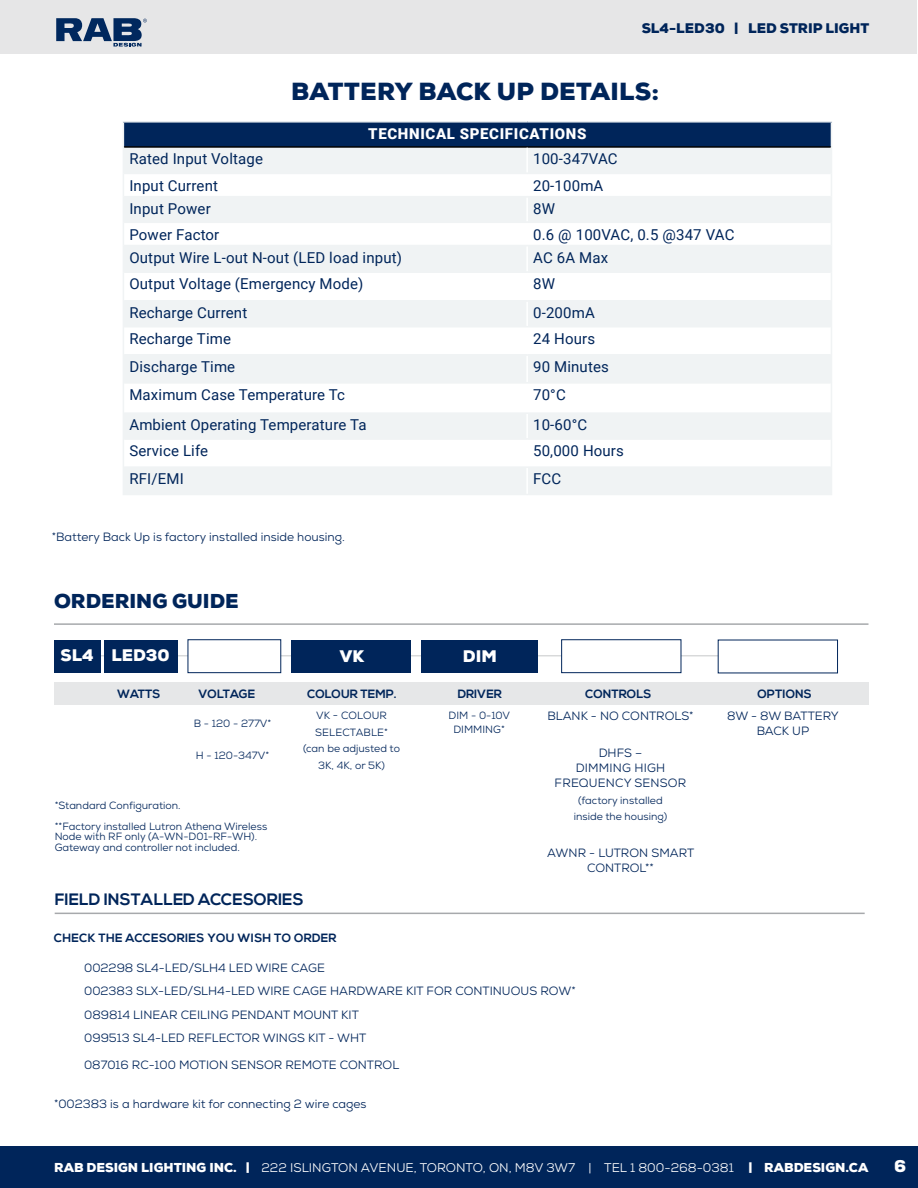
<style>
.page{position:relative;width:918px;height:1188px;background:#fff}
.page>*{position:absolute;margin:0;border:0;box-sizing:border-box;transform-origin:0 0}
.t1{font:900 24px "Nexa";letter-spacing:.005em;color:#00255a}
.t2{font:900 19.5px "Nexa";color:#00255a}
.t3{font:700 16.5px "Nexa";color:#00255a}
.t4{font:900 16.5px "Nexa";color:#fff}
.t5{font:900 16.2px "Nexa";color:#fff}
.t6{font:15px "Roboto";letter-spacing:.01em;color:#00255a}
.t7{font:900 15px "Roboto";letter-spacing:.045em;color:#fff}
.t8{font:900 13.5px "Nexa";color:#00255a}
.t9{font:12.6px "Nexa";color:#fff}
.t10{font:12px/15px "Nexa";color:#00255a;text-align:center}
.t11{font:700 12px "Nexa";color:#00255a}
.t12{font:700 12px "Nexa";letter-spacing:.02em;color:#00255a}
.t13{font:10.5px/16.5px "Nexa";color:#00255a;text-align:center}
.s1{font-weight:900}
</style>
<div class="page">
<div style="left:0;top:1147px;width:918px;height:41px;background:#00255a"></div>
<div style="left:1px;top:1px;width:916px;height:53px;background:#e6e6e7"></div>
<hr style="left:54px;top:656px;width:678px;height:1px;background:#c7c8ca">
<div style="left:54px;top:683px;width:814px;height:22px;background:#e6e7e8"></div>
<div style="left:54px;top:640px;width:46px;height:33px;background:#00255a"></div>
<div style="left:188px;top:640px;width:93px;height:33px;background:#fff;border:1px solid #00255a"></div>
<div style="left:291px;top:640px;width:120px;height:33px;background:#00255a"></div>
<div style="left:561px;top:640px;width:120px;height:33px;background:#fff;border:1px solid #00255a"></div>
<div style="left:718px;top:640px;width:120px;height:33px;background:#fff"></div>
<div style="left:421px;top:640px;width:117px;height:33px;background:#00255a"></div>
<div style="left:104px;top:640px;width:73px;height:32px;background:#00255a"></div>
<hr style="left:54px;top:623px;width:814px;height:2px;background:#a7a9ac">
<hr style="left:55px;top:913px;width:810px;height:1px;background:#a7a9ac">
<div style="left:123px;top:122px;width:708px;height:25px;background:#00255a"></div>
<svg style="left:124px;top:148px;width:707px;height:346px;fill:#f0f3f4"></svg>
<hr style="left:123px;top:121px;width:404px;height:2px;background:#f0f3f4">
<hr style="left:527px;top:121px;width:305px;height:2px;background:#f0f3f4">
<svg style="left:123px;top:123px;width:1px;height:260px"></svg>
<svg style="left:831px;top:123px;width:1px;height:260px"></svg>
<hr style="left:123px;top:383px;width:1px;height:30px;background:#f0f3f4">
<hr style="left:831px;top:383px;width:1px;height:30px;background:#f0f3f4">
<svg style="left:123px;top:413px;width:1px;height:81px"></svg>
<svg style="left:831px;top:413px;width:1px;height:81px"></svg>
<hr style="left:123px;top:494px;width:404px;height:1px;background:#f0f3f4">
<hr style="left:527px;top:494px;width:305px;height:1px;background:#f0f3f4">
<hr style="left:124px;top:146px;width:403px;height:2px;background:#000">
<hr style="left:527px;top:146px;width:304px;height:2px;background:#000">
<hr style="left:526px;top:148px;width:2px;height:25px;background:#fff">
<hr style="left:526px;top:174px;width:2px;height:22px;background:#fff">
<hr style="left:526px;top:197px;width:2px;height:25px;background:#fff">
<hr style="left:526px;top:223px;width:2px;height:22px;background:#fff">
<hr style="left:526px;top:246px;width:2px;height:25px;background:#fff">
<hr style="left:526px;top:273px;width:2px;height:27px;background:#fff">
<hr style="left:526px;top:302px;width:2px;height:24px;background:#fff">
<hr style="left:526px;top:327px;width:2px;height:27px;background:#fff">
<hr style="left:526px;top:356px;width:2px;height:26px;background:#fff">
<hr style="left:526px;top:384px;width:2px;height:28px;background:#fff">
<hr style="left:526px;top:414px;width:2px;height:24px;background:#fff">
<hr style="left:526px;top:440px;width:2px;height:26px;background:#fff">
<hr style="left:526px;top:468px;width:2px;height:26px;background:#fff">
<hr style="left:124px;top:173px;width:403px;height:1px;background:#f0f3f4">
<hr style="left:527px;top:173px;width:304px;height:1px;background:#f0f3f4">
<hr style="left:124px;top:196px;width:403px;height:1px;background:#f0f3f4">
<hr style="left:527px;top:196px;width:304px;height:1px;background:#f0f3f4">
<hr style="left:124px;top:222px;width:403px;height:1px;background:#f0f3f4">
<hr style="left:527px;top:222px;width:304px;height:1px;background:#f0f3f4">
<hr style="left:124px;top:245px;width:403px;height:1px;background:#f0f3f4">
<hr style="left:527px;top:245px;width:304px;height:1px;background:#f0f3f4">
<hr style="left:124px;top:271px;width:403px;height:2px;background:#f0f3f4">
<hr style="left:527px;top:271px;width:304px;height:2px;background:#f0f3f4">
<hr style="left:124px;top:300px;width:403px;height:2px;background:#f0f3f4">
<hr style="left:527px;top:300px;width:304px;height:2px;background:#f0f3f4">
<hr style="left:124px;top:326px;width:403px;height:1px;background:#f0f3f4">
<hr style="left:527px;top:326px;width:304px;height:1px;background:#f0f3f4">
<hr style="left:124px;top:354px;width:403px;height:2px;background:#f0f3f4">
<hr style="left:527px;top:354px;width:304px;height:2px;background:#f0f3f4">
<hr style="left:124px;top:382px;width:403px;height:2px;background:#f0f3f4">
<hr style="left:527px;top:382px;width:304px;height:2px;background:#f0f3f4">
<hr style="left:124px;top:412px;width:403px;height:2px;background:#f0f3f4">
<hr style="left:527px;top:412px;width:304px;height:2px;background:#f0f3f4">
<hr style="left:124px;top:438px;width:403px;height:2px;background:#f0f3f4">
<hr style="left:527px;top:438px;width:304px;height:2px;background:#f0f3f4">
<hr style="left:124px;top:466px;width:403px;height:2px;background:#f0f3f4">
<hr style="left:527px;top:466px;width:304px;height:2px;background:#f0f3f4">
<svg style="left:56px;top:18px;width:91px;height:29px"></svg>
<p class="t8" style="left:642px;top:19px;width:229px">SL4-LED30 | LED STRIP LIGHT</p>
<h1 class="t1" style="left:291px;top:75px;width:369px">BATTERY BACK UP DETAILS:</h1>
<p class="t7" style="left:368px;top:123px;width:220px">TECHNICAL SPECIFICATIONS</p>
<p class="t6" style="left:129px;top:148px;width:135px">Rated Input Voltage</p>
<p class="t6" style="left:533px;top:148px;width:86px">100-347VAC</p>
<p class="t6" style="left:129px;top:175px;width:90px">Input Current</p>
<p class="t6" style="left:533px;top:175px;width:72px">20-100mA</p>
<p class="t6" style="left:129px;top:198px;width:83px">Input Power</p>
<p class="t6" style="left:533px;top:198px;width:23px">8W</p>
<p class="t6" style="left:129px;top:224px;width:91px">Power Factor</p>
<p class="t6" style="left:533px;top:224px;width:203px">0.6 @ 100VAC, 0.5 @347 VAC</p>
<p class="t6" style="left:129px;top:247px;width:274px">Output Wire L-out N-out (LED load input)</p>
<p class="t6" style="left:533px;top:247px;width:77px">AC 6A Max</p>
<p class="t6" style="left:129px;top:274px;width:236px">Output Voltage (Emergency Mode)</p>
<p class="t6" style="left:533px;top:274px;width:23px">8W</p>
<p class="t6" style="left:129px;top:302px;width:119px">Recharge Current</p>
<p class="t6" style="left:533px;top:302px;width:63px">0-200mA</p>
<p class="t6" style="left:129px;top:328px;width:103px">Recharge Time</p>
<p class="t6" style="left:533px;top:328px;width:63px">24 Hours</p>
<p class="t6" style="left:129px;top:356px;width:107px">Discharge Time</p>
<p class="t6" style="left:533px;top:356px;width:77px">90 Minutes</p>
<p class="t6" style="left:129px;top:384px;width:217px">Maximum Case Temperature Tc</p>
<p class="t6" style="left:533px;top:384px;width:34px">70°C</p>
<p class="t6" style="left:129px;top:415px;width:239px">Ambient Operating Temperature Ta</p>
<p class="t6" style="left:533px;top:415px;width:56px">10-60°C</p>
<p class="t6" style="left:129px;top:440px;width:80px">Service Life</p>
<p class="t6" style="left:533px;top:440px;width:92px">50,000 Hours</p>
<p class="t6" style="left:129px;top:469px;width:56px">RFI/EMI</p>
<p class="t6" style="left:533px;top:469px;width:30px">FCC</p>
<p class="t10" style="left:52px;top:529px;width:295px">*Battery Back Up is factory installed inside housing.</p>
<h2 class="t2" style="left:54px;top:588px;width:186px">ORDERING GUIDE</h2>
<h3 class="t5" style="left:61px;top:645px;width:111px">SL4 LED30</h3>
<h3 class="t5" style="left:340px;top:646px;width:26px">VK</h3>
<h3 class="t5" style="left:463px;top:646px;width:36px">DIM</h3>
<p class="t11" style="left:117px;top:687px;width:45px">WATTS</p>
<p class="t11" style="left:199px;top:687px;width:58px">VOLTAGE</p>
<p class="t11" style="left:307px;top:687px;width:91px">COLOUR TEMP.</p>
<p class="t11" style="left:458px;top:687px;width:46px">DRIVER</p>
<p class="t11" style="left:585px;top:687px;width:68px">CONTROLS</p>
<p class="t11" style="left:758px;top:687px;width:56px">OPTIONS</p>
<p class="t13" style="left:194px;top:715px;width:79px">B - 120 - 277V*</p>
<p class="t13" style="left:196px;top:747px;width:75px">H - 120-347V*</p>
<p class="t13" style="left:55px;top:795px;width:214px;line-height:21px;text-align:left">*Standard Configuration.<br>**Factory installed Lutron Athena Wireless</p>
<p class="t13" style="left:55px;top:831px;width:204px;line-height:10.5px;text-align:left">Node with RF only (A-WN-D01-RF-WH).<br>Gateway and controller not included.</p>
<p class="t13" style="left:303px;top:707px;width:98px">VK - COLOUR<br>SELECTABLE* (can be adjusted to<br>3K, 4K, or 5K)</p>
<p class="t10" style="left:547px;top:709px;width:148px">BLANK - NO CONTROLS*</p>
<p class="t13" style="left:449px;top:709px;width:63px;line-height:13.5px">DIM - 0-10V<br>DIMMING*</p>
<p class="t10" style="left:555px;top:746px;width:133px">DHFS –<br>DIMMING HIGH<br>FREQUENCY SENSOR</p>
<p class="t13" style="left:574px;top:792px;width:95px">(factory installed inside the housing)</p>
<p class="t10" style="left:547px;top:845px;width:149px">AWNR - LUTRON SMART<br>CONTROL**</p>
<h3 class="t3" style="left:55px;top:890px;width:251px">FIELD INSTALLED ACCESORIES</h3>
<p class="t12" style="left:54px;top:931px;width:284px">CHECK THE ACCESORIES YOU WISH TO ORDER</p>
<p class="t10" style="left:84px;top:956px;width:493px;line-height:23.4px;text-align:left">002298 SL4-LED/SLH4 LED WIRE CAGE<br>002383 SLX-LED/SLH4-LED WIRE CAGE HARDWARE KIT FOR CONTINUOUS ROW* 089814 LINEAR CEILING PENDANT MOUNT KIT<br>099513 SL4-LED REFLECTOR WINGS KIT - WHT</p>
<p class="t10" style="left:84px;top:1057px;width:317px">087016 RC-100 MOTION SENSOR REMOTE CONTROL</p>
<p class="t10" style="left:54px;top:1096px;width:314px">*002383 is a hardware kit for connecting 2 wire cages</p>
<p class="t10" style="left:727px;top:709px;width:113px">8W - 8W BATTERY<br>BACK UP</p>
<p class="t9" style="left:43px;top:1159px;width:816px"><span class="s1">RAB DESIGN LIGHTING INC. |</span> 222 ISLINGTON AVENUE, TORONTO, ON, M8V 3W7 | TEL 1 800-268-0381 <span class="s1">| RABDESIGN.CA</span></p>
<h3 class="t4" style="left:894px;top:1155px;width:13px">6</h3>
<p class="t9" style="left:54px;top:1159px;width:816px"><span class="s1">RAB DESIGN LIGHTING INC. |</span> 222 ISLINGTON AVENUE, TORONTO, ON, M8V 3W7 | TEL 1 800-268-0381 <span class="s1">| RABDESIGN.CA</span></p>
</div>
